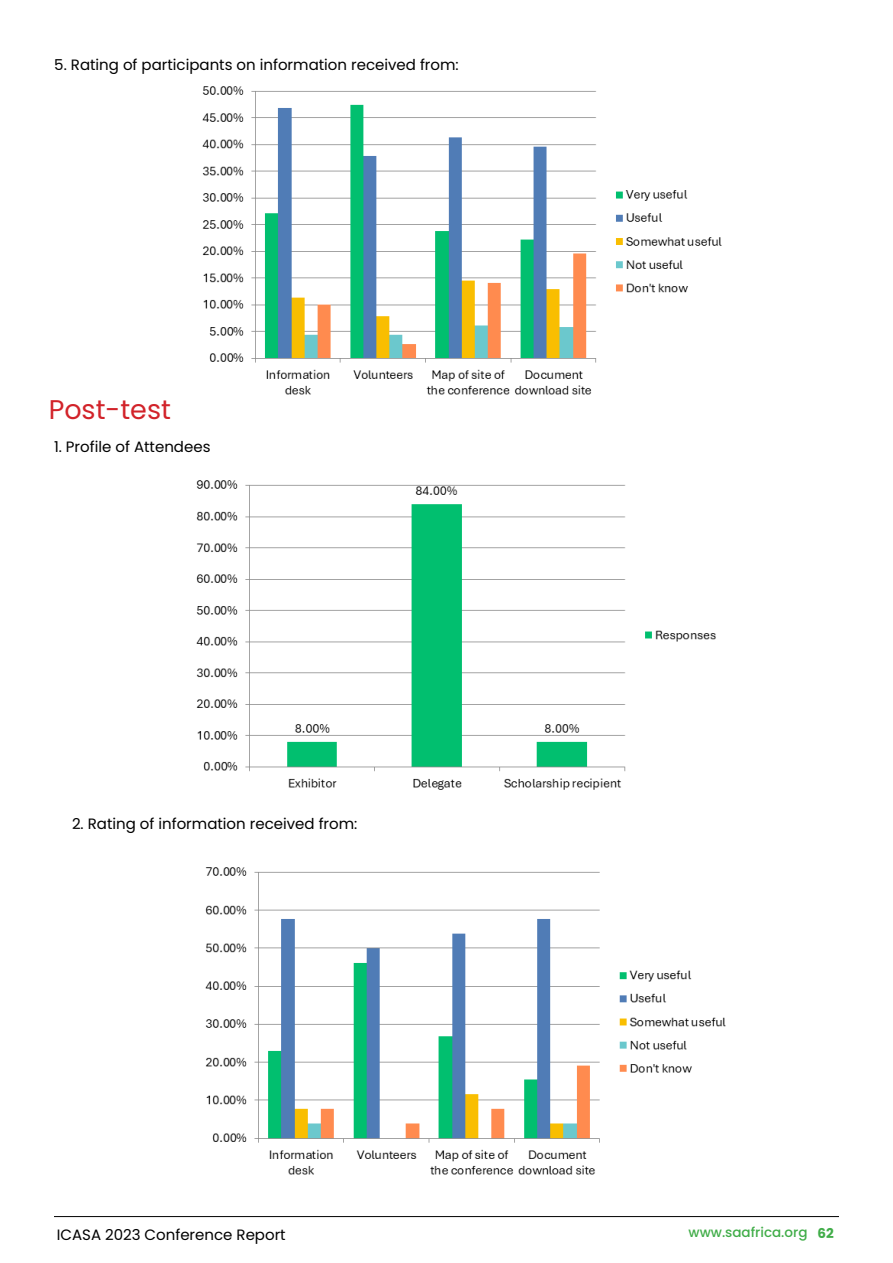
<style>
.page{position:relative;width:893px;height:1263px;background:#fff}
.page>*{position:absolute;margin:0;border:0;box-sizing:border-box;transform-origin:0 0}
.t1{font:27px "Poppins";color:#d2232a}
.t2{font:15px "Poppins";color:#000}
.t3{font:500 13.5px "Poppins";color:#41ad49}
.s1{font-weight:700}
</style>
<div class="page">
<hr style="left:54px;top:1216px;width:785px;height:1px;background:#000">
<img style="left:202px;top:86px;width:520px;height:309px">
<img style="left:196px;top:480px;width:520px;height:310px">
<img style="left:205px;top:867px;width:521px;height:308px">
<p class="t2" style="left:54px;top:56px;width:406px">5. Rating of participants on information received from:</p>
<h1 class="t1" style="left:49px;top:394px;width:124px">Post-test</h1>
<p class="t2" style="left:54px;top:438px;width:158px">1. Profile of Attendees</p>
<p class="t2" style="left:72px;top:815px;width:287px">2. Rating of information received from:</p>
<p class="t2" style="left:57px;top:1226px;width:230px">ICASA 2023 Conference Report</p>
<p class="t3" style="left:689px;top:1224px;width:147px">www.saafrica.org <span class="s1">62</span></p>
</div>
